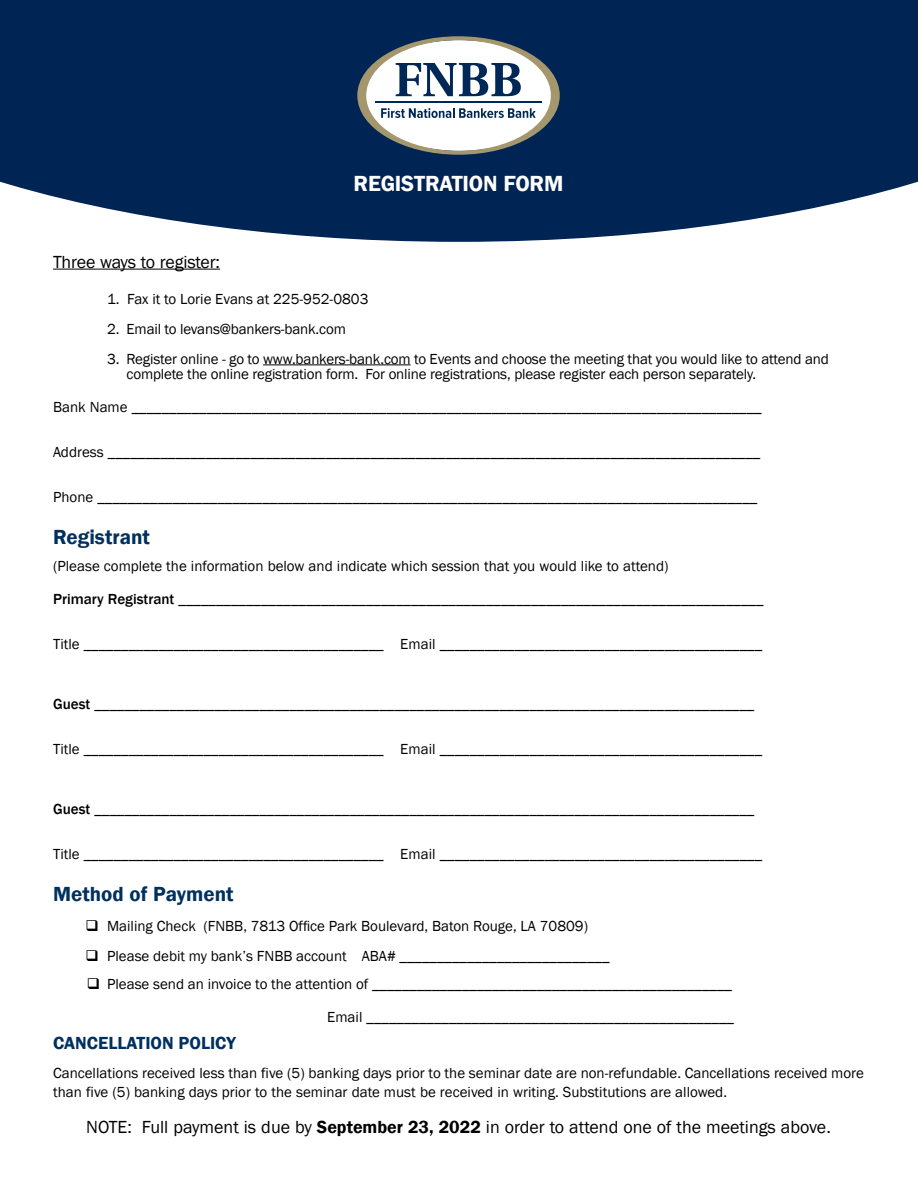
<style>
.page{position:relative;width:918px;height:1188px;background:#fff}
.page>*{position:absolute;margin:0;border:0;box-sizing:border-box;transform-origin:0 0}
.t1{font:600 22.5px "Franklin Gothic";letter-spacing:-.01em;color:#fff}
.t2{font:600 21px "Franklin Gothic";color:#00305f}
.t3{font:18px "Franklin Gothic";color:#000}
.t4{font:600 18px "Franklin Gothic";color:#00305f}
.t5{font:15px/15px "Franklin Gothic";color:#000}
.s1{font-weight:500}
.s2{font-weight:600}
</style>
<div class="page">
<svg style="left:0;top:0;width:918px;height:242px;background:#163762"></svg>
<hr style="left:53px;top:269px;width:167px;height:1px;background:#000">
<hr style="left:263px;top:365px;width:148px;height:1px;background:#000">
<svg style="left:357px;top:36px;width:203px;height:119px"></svg>
<h1 class="t1" style="left:354px;top:170px;width:211px">REGISTRATION FORM</h1>
<p class="t3" style="left:53px;top:251px;width:168px">Three ways to register:</p>
<p class="t5" style="left:107px;top:292px;width:263px">1. Fax it to Lorie Evans at 225-952-0803</p>
<p class="t5" style="left:107px;top:322px;width:240px">2. Email to levans@bankers-bank.com</p>
<p class="t5" style="left:127px;top:352px;width:704px;text-indent:-19px">3. Register online - go to www.bankers-bank.com to Events and choose the meeting that you would like to attend and complete the online registration form. For online registrations, please register each person separately.</p>
<p class="t5" style="left:53px;top:400px;width:710px">Bank Name ____________________________________________________________________________________</p>
<p class="t5" style="left:53px;top:445px;width:709px">Address _______________________________________________________________________________________</p>
<p class="t5" style="left:53px;top:490px;width:706px">Phone ________________________________________________________________________________________</p>
<h2 class="t2" style="left:53px;top:524px;width:98px">Registrant</h2>
<p class="t5" style="left:53px;top:559px;width:617px">(Please complete the information below and indicate which session that you would like to attend)</p>
<p class="t5" style="left:53px;top:592px;width:712px"><span class="s1">Primary Registrant</span> ______________________________________________________________________________</p>
<p class="t5" style="left:53px;top:637px;width:711px">Title ________________________________________ Email ___________________________________________</p>
<p class="t5" style="left:53px;top:697px;width:703px"><span class="s1">Guest</span> ________________________________________________________________________________________</p>
<p class="t5" style="left:53px;top:742px;width:711px">Title ________________________________________ Email ___________________________________________</p>
<p class="t5" style="left:53px;top:802px;width:703px"><span class="s1">Guest</span> ________________________________________________________________________________________</p>
<p class="t5" style="left:53px;top:847px;width:711px">Title ________________________________________ Email ___________________________________________</p>
<h2 class="t2" style="left:53px;top:881px;width:182px">Method of Payment</h2>
<p class="t5" style="left:107px;top:911px;width:504px;line-height:30px">Mailing Check (FNBB, 7813 Office Park Boulevard, Baton Rouge, LA 70809)<br>Please debit my bank’s FNBB account ABA# ____________________________</p>
<p class="t5" style="left:107px;top:977px;width:627px">Please send an invoice to the attention of ________________________________________________</p>
<p class="t5" style="left:327px;top:1010px;width:408px">Email _________________________________________________</p>
<p class="t4" style="left:53px;top:1032px;width:184px">CANCELLATION POLICY</p>
<p class="t5" style="left:53px;top:1063px;width:812px;line-height:19.5px">Cancellations received less than five (5) banking days prior to the seminar date are non-refundable. Cancellations received more than five (5) banking days prior to the seminar date must be received in writing. Substitutions are allowed.</p>
<p class="t3" style="left:86px;top:1116px;width:746px">NOTE: Full payment is due by <span class="s2">September 23, 2022</span> in order to attend one of the meetings above.</p>
</div>
